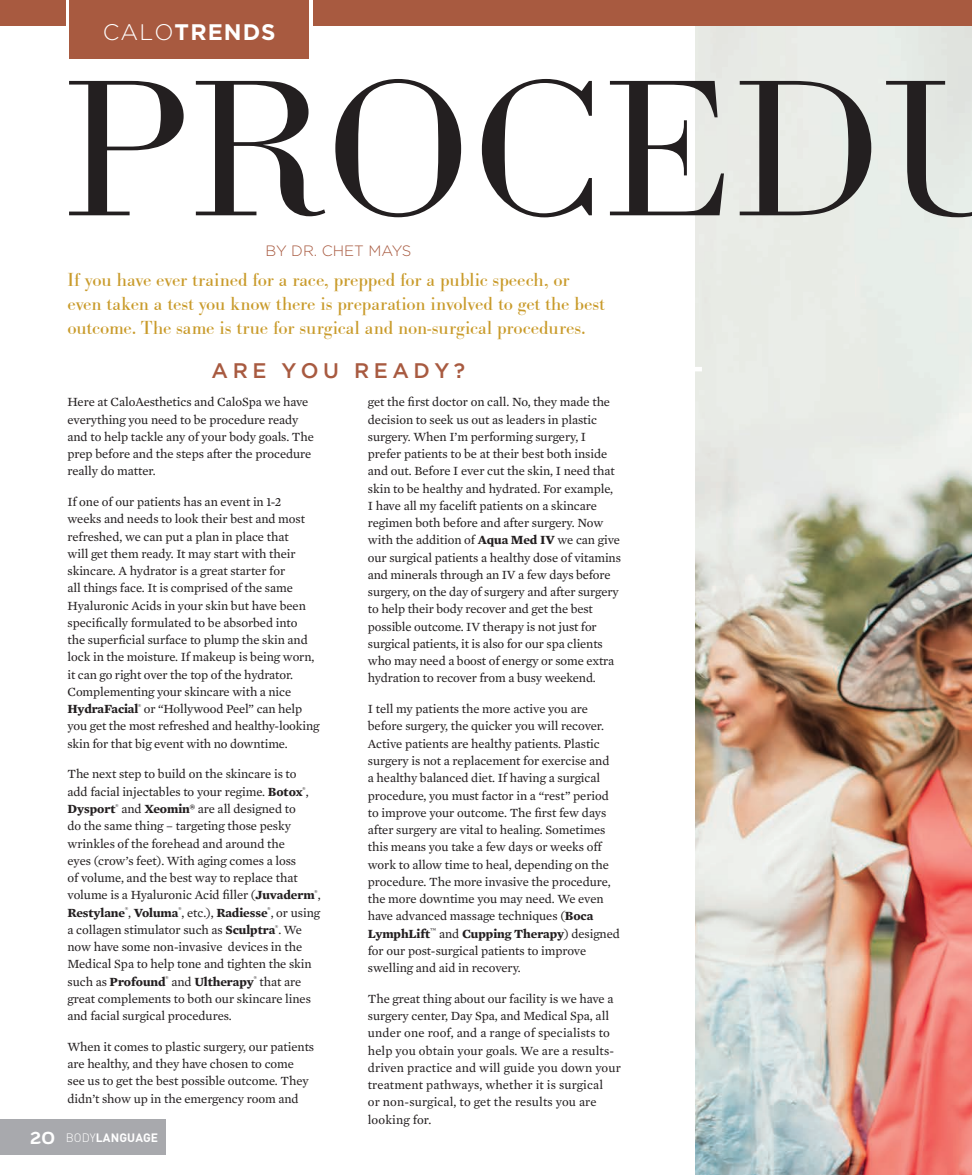
<style>
.page{position:relative;width:972px;height:1175px;background:#fff}
.page>*{position:absolute;margin:0;border:0;box-sizing:border-box;transform-origin:0 0}
.t1{font:300 201.6px "Bodoni URW Ext Wid";color:#231f20}
.t2{font:700 22.5px "Gotham";letter-spacing:.05em;color:#fff}
.t3{font:500 21px "Gotham";letter-spacing:.215em;color:#a85a40}
.t4{font:19.5px/24px "Bodoni URW";letter-spacing:-.005em;color:#c99b2b}
.t5{font:300 15px "Gotham";color:#a85a40}
.t6{font:12.75px/17.2px "Mercury Text G2 Roman";letter-spacing:-.005em;color:#231f20}
.t7{font:700 12.75px "Mercury Text G2";letter-spacing:-.005em;color:#231f20}
.t8{font:700 12px "DINOT";letter-spacing:.01em;color:#fff}
.s1{font-weight:300}
.s2{font-family:"Mercury Text G2";font-weight:700}
.s3{font-family:"Mercury Text G2 Roman";font-weight:400}
.s4{font-family:"Halvorsen";font-weight:800;font-size:21px}
</style>
<div class="page">
<div style="left:70px;top:0;width:239px;height:59px;background:#a85a40"></div>
<div style="left:0;top:0;width:65px;height:26px;background:#a85a40"></div>
<img style="left:695px;top:26px;width:277px;height:1148px">
<div style="left:0;top:1119px;width:165px;height:36px;background:#a8a9ad"></div>
<hr style="left:308px;top:367px;width:394px;height:4px;background:#fff">
<div style="left:313px;top:0;width:659px;height:26px;background:#a85a40"></div>
<h2 class="t2" style="left:103px;top:19px;width:175px"><span class="s1">CALO</span>TRENDS</h2>
<h1 class="t1" style="left:62px;top:31px;width:964px">PROCEDU</h1>
<p class="t5" style="left:266px;top:242px;width:147px">BY DR. CHET MAYS</p>
<h3 class="t4" style="left:68px;top:268px;width:539px">If you have ever trained for a race, prepped for a public speech, or even taken a test you know there is preparation involved to get the best outcome. The same is true for surgical and non-surgical procedures.</h3>
<h3 class="t3" style="left:212px;top:358px;width:255px">ARE YOU READY?</h3>
<p class="t6" style="left:68px;top:393px;width:248px">Here at CaloAesthetics and CaloSpa we have everything you need to be procedure ready and to help tackle any of your body goals. The prep before and the steps after the procedure really do matter.</p>
<p class="t6" style="left:67px;top:493px;width:253px">If one of our patients has an event in 1-2<br>weeks and needs to look their best and most refreshed, we can put a plan in place that<br>will get them ready. It may start with their skincare. A hydrator is a great starter for<br>all things face. It is comprised of the same Hyaluronic Acids in your skin but have been specifically formulated to be absorbed into<br>the superficial surface to plump the skin and lock in the moisture. If makeup is being worn, it can go right over the top of the hydrator.<br>Complementing your skincare with a nice <span class="s2">HydraFacial</span><sup>®</sup> or “Hollywood Peel” can help you get the most refreshed and healthy-looking skin for that big event with no downtime.</p>
<p class="t6" style="left:67px;top:765px;width:255px">The next step to build on the skincare is to<br>add facial injectables to your regime. <span class="s2">Botox</span><sup>®</sup>, <span class="s2">Dysport</span><sup>®</sup> and <span class="s2">Xeomin®</span> are all designed to<br>do the same thing – targeting those pesky wrinkles of the forehead and around the<br>eyes (crow’s feet). With aging comes a loss<br>of volume, and the best way to replace that volume is a Hyaluronic Acid filler (<span class="s2">Juvaderm</span><sup>®</sup>,</p>
<p class="t7" style="left:67px;top:904px;width:254px">Restylane<sup>®</sup><span class="s3">,</span> Voluma<sup>®</sup><span class="s3">, etc.),</span> Radiesse<sup>®</sup><span class="s3">, or using</span></p>
<p class="t6" style="left:67px;top:921px;width:246px">a collagen stimulator such as <span class="s2">Sculptra</span><sup>®</sup>. We now have some non-invasive devices in the<br>Medical Spa to help tone and tighten the skin</p>
<p class="t7" style="left:68px;top:973px;width:235px"><span class="s3">such as</span> Profound<sup>®</sup> <span class="s3">and</span> Ultherapy<sup>®</sup> <span class="s3">that are</span></p>
<p class="t6" style="left:68px;top:990px;width:245px">great complements to both our skincare lines and facial surgical procedures.</p>
<p class="t6" style="left:68px;top:1038px;width:248px">When it comes to plastic surgery, our patients are healthy, and they have chosen to come see us to get the best possible outcome. They didn’t show up in the emergency room and</p>
<p class="t8" style="left:30px;top:1129px;width:130px"><span class="s4">20</span> <span class="s1">BODY</span> LANGUAGE</p>
<p class="t8" style="left:66px;top:1130px;width:89px"><span class="s1">BODY</span>LANGUAGE</p>
<p class="t6" style="left:368px;top:393px;width:255px">get the first doctor on call. No, they made the decision to seek us out as leaders in plastic surgery. When I’m performing surgery, I prefer patients to be at their best both inside and out. Before I ever cut the skin, I need that skin to be healthy and hydrated. For example, I have all my facelift patients on a skincare regimen both before and after surgery. Now with the addition of <span class="s2">Aqua Med IV</span> we can give our surgical patients a healthy dose of vitamins and minerals through an IV a few days before surgery, on the day of surgery and after surgery to help their body recover and get the best possible outcome. IV therapy is not just for surgical patients, it is also for our spa clients who may need a boost of energy or some extra hydration to recover from a busy weekend.</p>
<p class="t6" style="left:368px;top:700px;width:244px">I tell my patients the more active you are before surgery, the quicker you will recover.<br>Active patients are healthy patients. Plastic surgery is not a replacement for exercise and a healthy balanced diet. If having a surgical procedure, you must factor in a “rest” period to improve your outcome. The first few days after surgery are vital to healing. Sometimes this means you take a few days or weeks off work to allow time to heal, depending on the procedure. The more invasive the procedure, the more downtime you may need. We even have advanced massage techniques (<span class="s2">Boca</span></p>
<p class="t7" style="left:368px;top:925px;width:254px">LymphLift<sup>™</sup> <span class="s3">and</span> Cupping Therapy<span class="s3">) designed</span></p>
<p class="t6" style="left:368px;top:942px;width:220px">for our post-surgical patients to improve swelling and aid in recovery.</p>
<p class="t6" style="left:368px;top:990px;width:255px">The great thing about our facility is we have a surgery center, Day Spa, and Medical Spa, all under one roof, and a range of specialists to help you obtain your goals. We are a results&shy;driven practice and will guide you down your treatment pathways, whether it is surgical<br>or non-surgical, to get the results you are looking for.</p>
</div>
